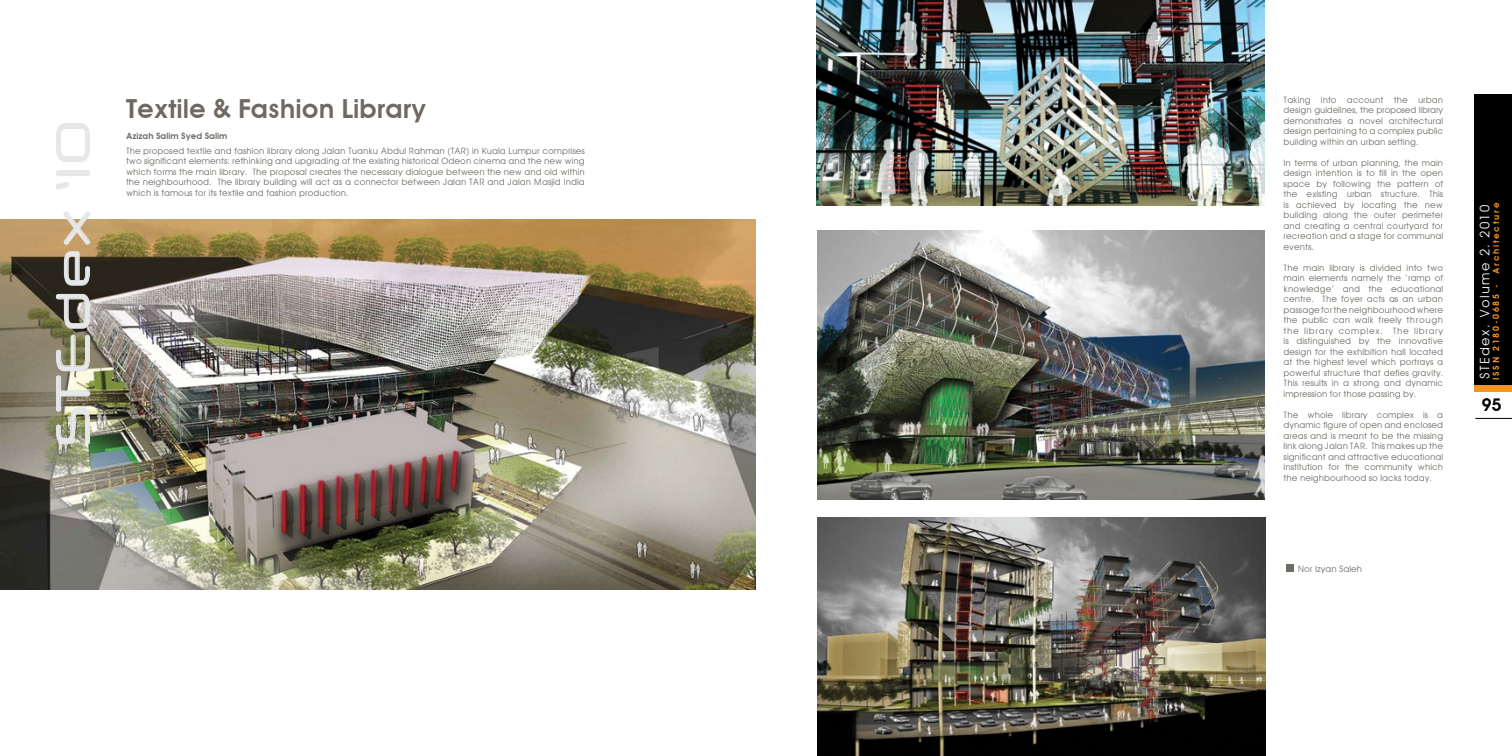
<style>
.page{position:relative;width:1512px;height:756px;background:#fff}
.page>*{position:absolute;margin:0;border:0;box-sizing:border-box;transform-origin:0 0}
.t1{font:46.9px "Neuropol X Free";color:#e6e7e8}
.t2{font:600 26.25px "Avant Garde";color:#6e6962}
.t3{font:600 17.5px "Avant Garde";color:#000}
.t4{font:13.12px "Avant Garde";letter-spacing:.1em;color:#fff}
.t5{font:8.75px/10.5px "Avant Garde";color:#6e6962;text-align:justify}
.t6{font:600 8.75px "Avant Garde";letter-spacing:.2em;color:#f7941e}
.t7{font:600 8.75px "Avant Garde";color:#6e6962}
</style>
<div class="page">
<hr style="left:1475px;top:418px;width:37px;height:1px;background:#000">
<div style="left:1474px;top:94px;width:38px;height:297px;background:#000"></div>
<div style="left:1474px;top:385px;width:38px;height:6px;background:#f7941e"></div>
<img style="left:818px;top:230px;width:447px;height:269px">
<img style="left:0;top:219px;width:756px;height:371px">
<img style="left:818px;top:518px;width:448px;height:238px">
<img style="left:817px;top:0;width:448px;height:205px">
<img style="left:56px;top:294px;width:34px;height:151px">
<svg style="left:64px;top:251px;width:26px;height:35px"></svg>
<svg style="left:63px;top:211px;width:28px;height:34px"></svg>
<svg style="left:56px;top:182px;width:13px;height:7px"></svg>
<div style="left:56px;top:170px;width:34px;height:6px;border:1px solid #e6e7e8;border-radius:2px"></div>
<svg style="left:56px;top:123px;width:34px;height:39px"></svg>
<div style="left:1287px;top:564px;width:7px;height:7px;background:#6e6962"></div>
<h1 class="t1" style="left:43px;top:446px;width:330px;rotate:-90deg">STEdex ‘10</h1>
<h2 class="t2" style="left:126px;top:93px;width:302px">Textile &amp; Fashion Library</h2>
<p class="t7" style="left:126px;top:130px;width:103px">Azizah Salim Syed Salim</p>
<p class="t5" style="left:126px;top:145px;width:460px">The proposed textile and fashion library along Jalan Tuanku Abdul Rahman (TAR) in Kuala Lumpur comprises two significant elements: rethinking and upgrading of the existing historical Odeon cinema and the new wing which forms the main library. The proposal creates the necessary dialogue between the new and old within the neighbourhood. The library building will act as a connector between Jalan TAR and Jalan Masjid India which is famous for its textile and fashion production.</p>
<p class="t5" style="left:1284px;top:94px;width:161px">Taking into account the urban design guidelines, the proposed library demonstrates a novel architectural design pertaining to a complex public building within an urban setting.</p>
<p class="t5" style="left:1284px;top:157px;width:161px">In terms of urban planning, the main design intention is to fill in the open space by following the pattern of the existing urban structure. This is achieved by locating the new building along the outer perimeter and creating a central courtyard for recreation and a stage for communal events.</p>
<p class="t5" style="left:1284px;top:262px;width:161px">The main library is divided into two main elements namely the ‘ramp of knowledge’ and the educational centre. The foyer acts as an urban passage for the neighbourhood where the public can walk freely through the library complex. The library is distinguished by the innovative design for the exhibition hall located at the highest level which portrays a powerful structure that defies gravity.<br>This results in a strong and dynamic impression for those passing by.</p>
<p class="t5" style="left:1284px;top:409px;width:161px">The whole library complex is a dynamic figure of open and enclosed areas and is meant to be the missing link along Jalan TAR. This makes up the significant and attractive educational institution for the community which the neighbourhood so lacks today.</p>
<p class="t5" style="left:1298px;top:563px;width:66px">Nor Izyan Saleh</p>
<p class="t6" style="left:1491px;top:380px;width:179px;rotate:-90deg">ISSN 2180-0685 - Architecture</p>
<h3 class="t4" style="left:1477px;top:379px;width:176px;rotate:-90deg">STEdex. Volume 2. 2010</h3>
<h3 class="t3" style="left:1482px;top:394px;width:21px">95</h3>
</div>
